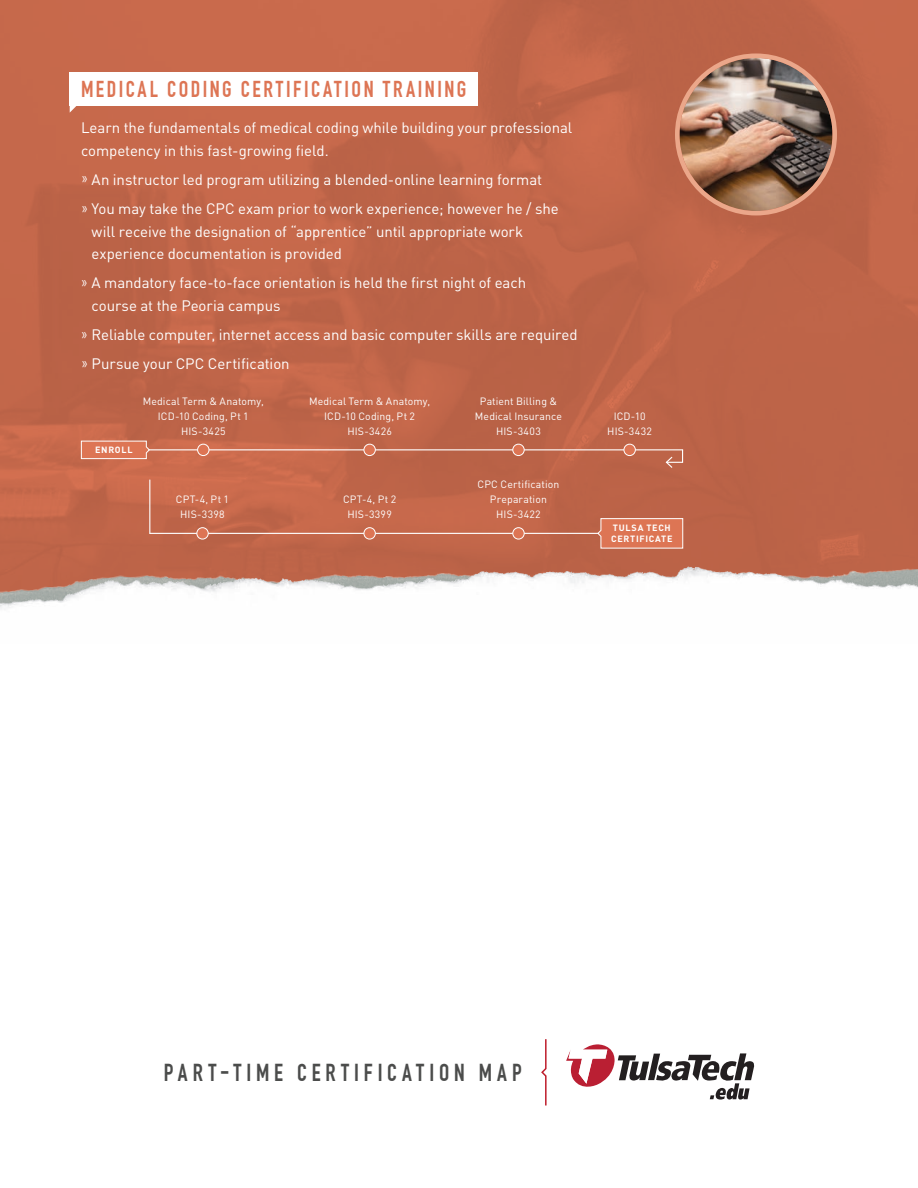
<style>
.page{position:relative;width:918px;height:1188px;background:#fff}
.page>*{position:absolute;margin:0;border:0;box-sizing:border-box;transform-origin:0 0}
.t1{font:700 24px "DIN Condensed";letter-spacing:.205em;color:#4b4c4b}
.t2{font:700 22.5px "DIN Condensed";letter-spacing:.11em;color:#dd7554}
.t3{font:15px/22.5px "DIN";letter-spacing:-.005em;color:#fff}
.t4{font:10.5px/15px "DIN";letter-spacing:.01em;color:#fff;text-align:center}
.t5{font:700 9px/10.5px "DIN";letter-spacing:.075em;color:#fff}
.s1{font-family:"Frutiger";font-weight:300;font-stretch:condensed}
</style>
<div class="page">
<svg style="left:566px;top:1044px;width:188px;height:56px"></svg>
<svg style="left:541px;top:1039px;width:6px;height:67px"></svg>
<div style="left:0;top:0;width:918px;height:617px;background:#be6448"></div>
<div style="left:70px;top:72px;width:408px;height:34px;background:#fff"></div>
<svg style="left:70px;top:106px;width:6px;height:7px"></svg>
<img style="left:680px;top:58px;width:152px;height:153px;border-radius:76px">
<div style="left:675px;top:53px;width:162px;height:162px;border:4px solid #eba78a;border-radius:50%"></div>
<img style="left:0;top:566px;width:918px;height:51px">
<hr style="left:135px;top:449px;width:548px;height:1px;background:#fff">
<div style="left:198px;top:444px;width:11px;height:12px;background:#dd7554;border-radius:50%"></div>
<div style="left:197px;top:444px;width:12px;height:12px;border:1px solid #fff;border-radius:50%"></div>
<div style="left:364px;top:444px;width:11px;height:12px;background:#dd7554;border-radius:50%"></div>
<div style="left:363px;top:444px;width:13px;height:12px;border:1px solid #fff;border-radius:50%"></div>
<div style="left:513px;top:444px;width:11px;height:12px;background:#dd7554;border-radius:50%"></div>
<div style="left:512px;top:444px;width:13px;height:12px;border:1px solid #fff;border-radius:50%"></div>
<div style="left:624px;top:444px;width:11px;height:12px;background:#dd7554;border-radius:50%"></div>
<div style="left:623px;top:444px;width:13px;height:12px;border:1px solid #fff;border-radius:50%"></div>
<svg style="left:81px;top:440px;width:69px;height:19px"></svg>
<svg style="left:665px;top:449px;width:19px;height:19px"></svg>
<hr style="left:150px;top:533px;width:456px;height:1px;background:#fff">
<div style="left:364px;top:528px;width:11px;height:11px;background:#dd7554;border-radius:50%"></div>
<div style="left:363px;top:527px;width:13px;height:13px;border:1px solid #fff;border-radius:50%"></div>
<div style="left:197px;top:528px;width:11px;height:11px;background:#dd7554;border-radius:50%"></div>
<div style="left:196px;top:527px;width:13px;height:13px;border:1px solid #fff;border-radius:50%"></div>
<div style="left:513px;top:528px;width:11px;height:11px;background:#dd7554;border-radius:50%"></div>
<div style="left:512px;top:527px;width:13px;height:13px;border:1px solid #fff;border-radius:50%"></div>
<hr style="left:149px;top:480px;width:1px;height:54px;background:#fff">
<svg style="left:597px;top:518px;width:86px;height:31px;background:#de7f61"></svg>
<h2 class="t2" style="left:81px;top:76px;width:387px">MEDICAL CODING CERTIFICATION TRAINING</h2>
<p class="t3" style="left:81px;top:116px;width:493px">Learn the fundamentals of medical coding while building your professional competency in this fast-growing field.</p>
<p class="t3" style="left:81px;top:164px;width:479px;line-height:29.2px"><span class="s1">»</span> An instructor led program utilizing a blended-online learning format<br><span class="s1">»</span> You may take the CPC exam prior to work experience; however he / she</p>
<p class="t3" style="left:92px;top:220px;width:433px">will receive the designation of “apprentice” until appropriate work experience documentation is provided</p>
<p class="t3" style="left:92px;top:271px;width:436px;text-indent:-11px"><span class="s1">»</span> A mandatory face-to-face orientation is held the first night of each course at the Peoria campus</p>
<p class="t3" style="left:81px;top:320px;width:498px;line-height:29.2px"><span class="s1">»</span> Reliable computer, internet access and basic computer skills are required <span class="s1">»</span> Pursue your CPC Certification</p>
<p class="t4" style="left:143px;top:394px;width:123px">Medical Term &amp; Anatomy,<br>ICD-10 Coding, Pt 1<br>HIS-3425</p>
<p class="t4" style="left:309px;top:394px;width:123px">Medical Term &amp; Anatomy,<br>ICD-10 Coding, Pt 2<br>HIS-3426</p>
<p class="t4" style="left:475px;top:394px;width:89px">Patient Billing &amp;<br>Medical Insurance<br>HIS-3403</p>
<p class="t5" style="left:95px;top:444px;width:39px">ENROLL</p>
<p class="t4" style="left:176px;top:492px;width:55px">CPT-4, Pt 1<br>HIS-3398</p>
<p class="t4" style="left:343px;top:492px;width:55px">CPT-4, Pt 2<br>HIS-3399</p>
<p class="t4" style="left:478px;top:477px;width:83px">CPC Certification<br>Preparation<br>HIS-3422</p>
<p class="t4" style="left:607px;top:409px;width:46px">ICD-10<br>HIS-3432</p>
<p class="t5" style="left:611px;top:522px;width:63px">TULSA TECH<br>CERTIFICATE</p>
<h1 class="t1" style="left:164px;top:1058px;width:360px">PART-TIME CERTIFICATION MAP</h1>
</div>
